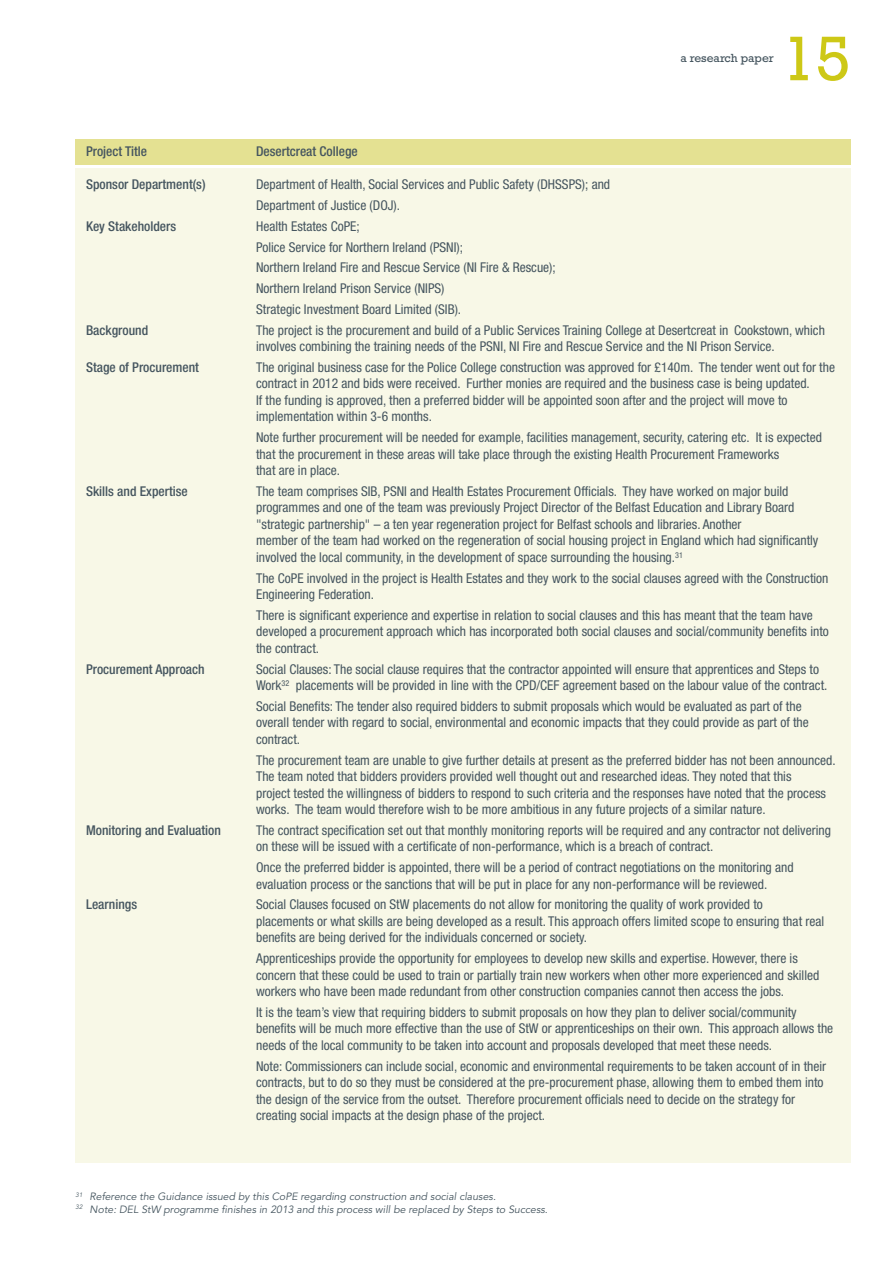
<style>
.page{position:relative;width:893px;height:1263px;background:#fff}
.page>*{position:absolute;margin:0;border:0;box-sizing:border-box;transform-origin:0 0}
.t1{font:64.05px "Rockwell Std";color:#cdc816}
.t2{font:condensed 13.5px/16.5px "Helvetica Neue LT Std";color:#45555f}
.t3{font:500 condensed 13.5px "Helvetica Neue LT Std";color:#45555f}
.t4{font:12px "Rockwell Std";color:#45555f}
.t5{font:italic 10.5px/12.6px "Avenir LT Std";color:#45555f}
</style>
<div class="page">
<div style="left:75px;top:139px;width:775px;height:26px;background:#e4e192"></div>
<div style="left:75px;top:169px;width:775px;height:994px;background:#f8f8e7"></div>
<p class="t4" style="left:681px;top:54px;width:95px">a research paper</p>
<h1 class="t1" style="left:781px;top:37px;width:71px">15</h1>
<p class="t3" style="left:86px;top:146px;width:62px">Project Title</p>
<p class="t3" style="left:256px;top:146px;width:103px">Desertcreat College</p>
<p class="t3" style="left:86px;top:180px;width:121px">Sponsor Department(s)</p>
<p class="t2" style="left:256px;top:175px;width:356px;line-height:20.7px">Department of Health, Social Services and Public Safety (DHSSPS); and<br>Department of Justice (DOJ).</p>
<p class="t3" style="left:86px;top:221px;width:92px">Key Stakeholders</p>
<p class="t2" style="left:256px;top:217px;width:301px;line-height:20.7px">Health Estates CoPE;<br>Police Service for Northern Ireland (PSNI);<br>Northern Ireland Fire and Rescue Service (NI Fire &amp; Rescue); Northern Ireland Prison Service (NIPS)<br>Strategic Investment Board Limited (SIB).</p>
<p class="t3" style="left:86px;top:325px;width:64px">Background</p>
<p class="t2" style="left:256px;top:323px;width:570px">The project is the procurement and build of a Public Services Training College at Desertcreat in Cookstown, which involves combining the training needs of the PSNI, NI Fire and Rescue Service and the NI Prison Service.</p>
<p class="t3" style="left:86px;top:362px;width:114px">Stage of Procurement</p>
<p class="t2" style="left:256px;top:360px;width:580px">The original business case for the Police College construction was approved for £140m. The tender went out for the contract in 2012 and bids were received. Further monies are required and the business case is being updated.<br>If the funding is approved, then a preferred bidder will be appointed soon after and the project will move to implementation within 3-6 months.</p>
<p class="t2" style="left:256px;top:430px;width:567px">Note further procurement will be needed for example, facilities management, security, catering etc. It is expected that the procurement in these areas will take place through the existing Health Procurement Frameworks<br>that are in place.</p>
<p class="t3" style="left:86px;top:486px;width:103px">Skills and Expertise</p>
<p class="t2" style="left:256px;top:484px;width:564px">The team comprises SIB, PSNI and Health Estates Procurement Officials. They have worked on major build programmes and one of the team was previously Project Director of the Belfast Education and Library Board "strategic partnership" – a ten year regeneration project for Belfast schools and libraries. Another<br>member of the team had worked on the regeneration of social housing project in England which had significantly involved the local community, in the development of space surrounding the housing.<sup>31</sup></p>
<p class="t2" style="left:256px;top:571px;width:574px">The CoPE involved in the project is Health Estates and they work to the social clauses agreed with the Construction<br>Engineering Federation.</p>
<p class="t2" style="left:256px;top:608px;width:574px">There is significant experience and expertise in relation to social clauses and this has meant that the team have developed a procurement approach which has incorporated both social clauses and social/community benefits into the contract.</p>
<p class="t3" style="left:86px;top:664px;width:120px">Procurement Approach</p>
<p class="t2" style="left:256px;top:662px;width:573px">Social Clauses: The social clause requires that the contractor appointed will ensure that apprentices and Steps to<br>Work<sup>32</sup> placements will be provided in line with the CPD/CEF agreement based on the labour value of the contract.</p>
<p class="t2" style="left:256px;top:699px;width:554px">Social Benefits: The tender also required bidders to submit proposals which would be evaluated as part of the overall tender with regard to social, environmental and economic impacts that they could provide as part of the contract.</p>
<p class="t2" style="left:256px;top:753px;width:581px">The procurement team are unable to give further details at present as the preferred bidder has not been announced.<br>The team noted that bidders providers provided well thought out and researched ideas. They noted that this<br>project tested the willingness of bidders to respond to such criteria and the responses have noted that the process works. The team would therefore wish to be more ambitious in any future projects of a similar nature.</p>
<p class="t3" style="left:86px;top:825px;width:137px">Monitoring and Evaluation</p>
<p class="t2" style="left:256px;top:823px;width:576px">The contract specification set out that monthly monitoring reports will be required and any contractor not delivering on these will be issued with a certificate of non-performance, which is a breach of contract.</p>
<p class="t2" style="left:256px;top:860px;width:539px">Once the preferred bidder is appointed, there will be a period of contract negotiations on the monitoring and evaluation process or the sanctions that will be put in place for any non-performance will be reviewed.</p>
<p class="t3" style="left:86px;top:900px;width:53px">Learnings</p>
<p class="t2" style="left:256px;top:897px;width:569px">Social Clauses focused on StW placements do not allow for monitoring the quality of work provided to<br>placements or what skills are being developed as a result. This approach offers limited scope to ensuring that real benefits are being derived for the individuals concerned or society.</p>
<p class="t2" style="left:256px;top:951px;width:565px">Apprenticeships provide the opportunity for employees to develop new skills and expertise. However, there is concern that these could be used to train or partially train new workers when other more experienced and skilled workers who have been made redundant from other construction companies cannot then access the jobs.</p>
<p class="t2" style="left:256px;top:1005px;width:579px">It is the team’s view that requiring bidders to submit proposals on how they plan to deliver social/community benefits will be much more effective than the use of StW or apprenticeships on their own. This approach allows the needs of the local community to be taken into account and proposals developed that meet these needs.</p>
<p class="t2" style="left:256px;top:1059px;width:572px">Note: Commissioners can include social, economic and environmental requirements to be taken account of in their contracts, but to do so they must be considered at the pre-procurement phase, allowing them to embed them into the design of the service from the outset. Therefore procurement officials need to decide on the strategy for creating social impacts at the design phase of the project.</p>
<p class="t5" style="left:76px;top:1191px;width:474px"><sup>31</sup> Reference the Guidance issued by this CoPE regarding construction and social clauses.<br><sup>32</sup> Note: DEL StW programme finishes in 2013 and this process will be replaced by Steps to Success.</p>
</div>
